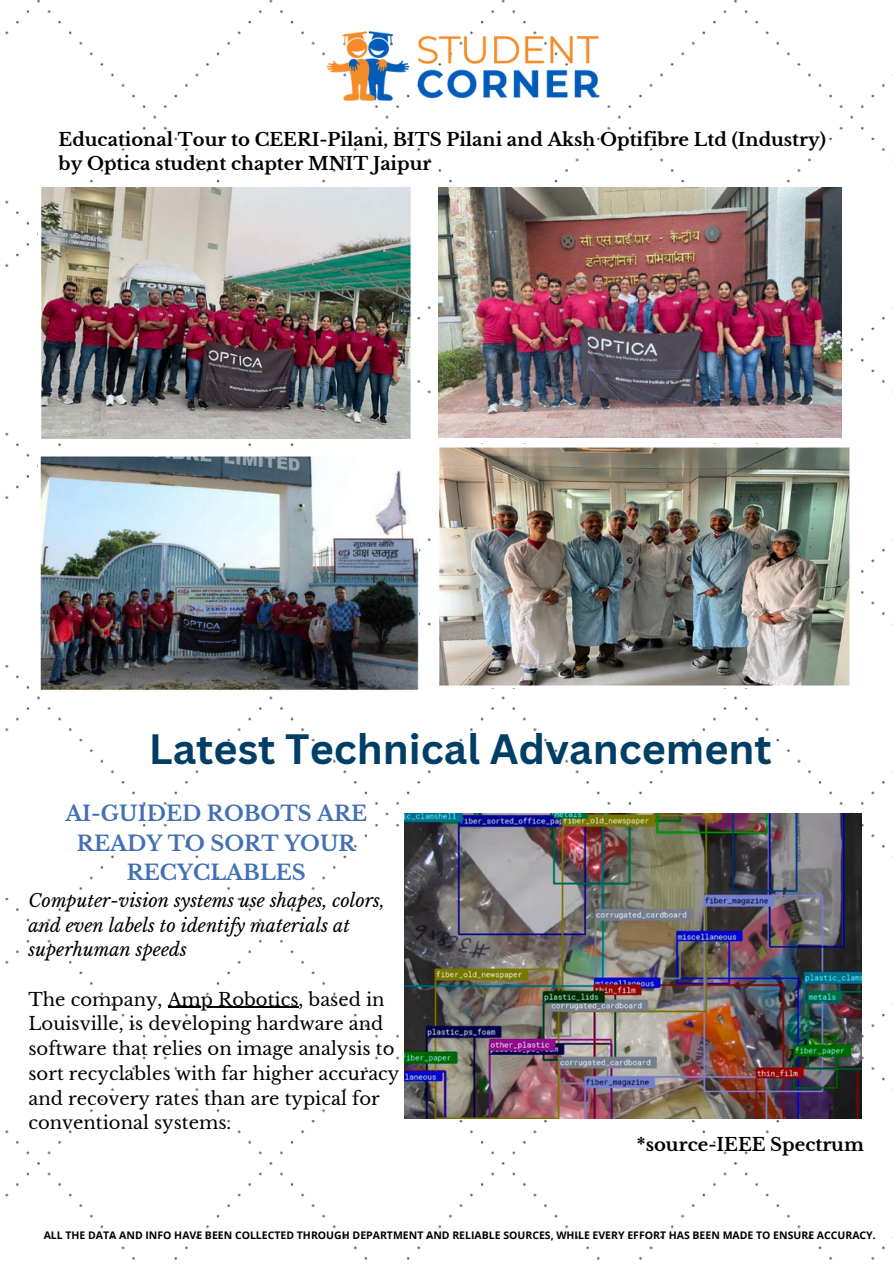
<style>
.page{position:relative;width:893px;height:1264px;background:#fff}
.page>*{position:absolute;margin:0;border:0;box-sizing:border-box;transform-origin:0 0}
.t1{font:700 41.25px "Canva Sans";color:#003e66}
.t2{font:700 21px/29.2px "Libre Baskerville";color:#4270b2;text-align:center}
.t3{font:18px/24.8px "Libre Baskerville";color:#000}
.t4{font:700 18px "Libre Baskerville";color:#000}
.t5{font:italic 18px/24.8px "Libre Baskerville";color:#000}
.t6{font:700 10.5px "Open Sans";color:#000}
</style>
<div class="page">
<img style="left:5px;top:0;width:881px;height:1260px">
<img style="left:322px;top:26px;width:284px;height:79px">
<img style="left:438px;top:187px;width:403px;height:250px">
<img style="left:39px;top:187px;width:373px;height:251px">
<img style="left:39px;top:452px;width:380px;height:241px">
<img style="left:434px;top:444px;width:418px;height:243px">
<img style="left:404px;top:813px;width:457px;height:305px">
<hr style="left:168px;top:1006px;width:130px;height:1px;background:#000">
<p class="t4" style="left:59px;top:128px;width:768px">Educational Tour to CEERI-Pilani, BITS Pilani and Aksh Optifibre Ltd (Industry)</p>
<p class="t4" style="left:59px;top:153px;width:374px">by Optica student chapter MNIT Jaipur</p>
<p class="t1" style="left:149px;top:719px;width:624px">Latest Technical Advancement</p>
<p class="t2" style="left:65px;top:799px;width:303px">AI-GUIDED ROBOTS ARE<br>READY TO SORT YOUR<br>RECYCLABLES</p>
<p class="t5" style="left:28px;top:888px;width:358px">Computer-vision systems use shapes, colors, and even labels to identify materials at superhuman speeds</p>
<p class="t3" style="left:28px;top:987px;width:372px">The company, Amp Robotics, based in Louisville, is developing hardware and software that relies on image analysis to sort recyclables with far higher accuracy and recovery rates than are typical for conventional systems.</p>
<p class="t4" style="left:636px;top:1133px;width:229px">*source-IEEE Spectrum</p>
<p class="t6" style="left:44px;top:1227px;width:833px">ALL THE DATA AND INFO HAVE BEEN COLLECTED THROUGH DEPARTMENT AND RELIABLE SOURCES, WHILE EVERY EFFORT HAS BEEN MADE TO ENSURE ACCURACY.</p>
</div>
